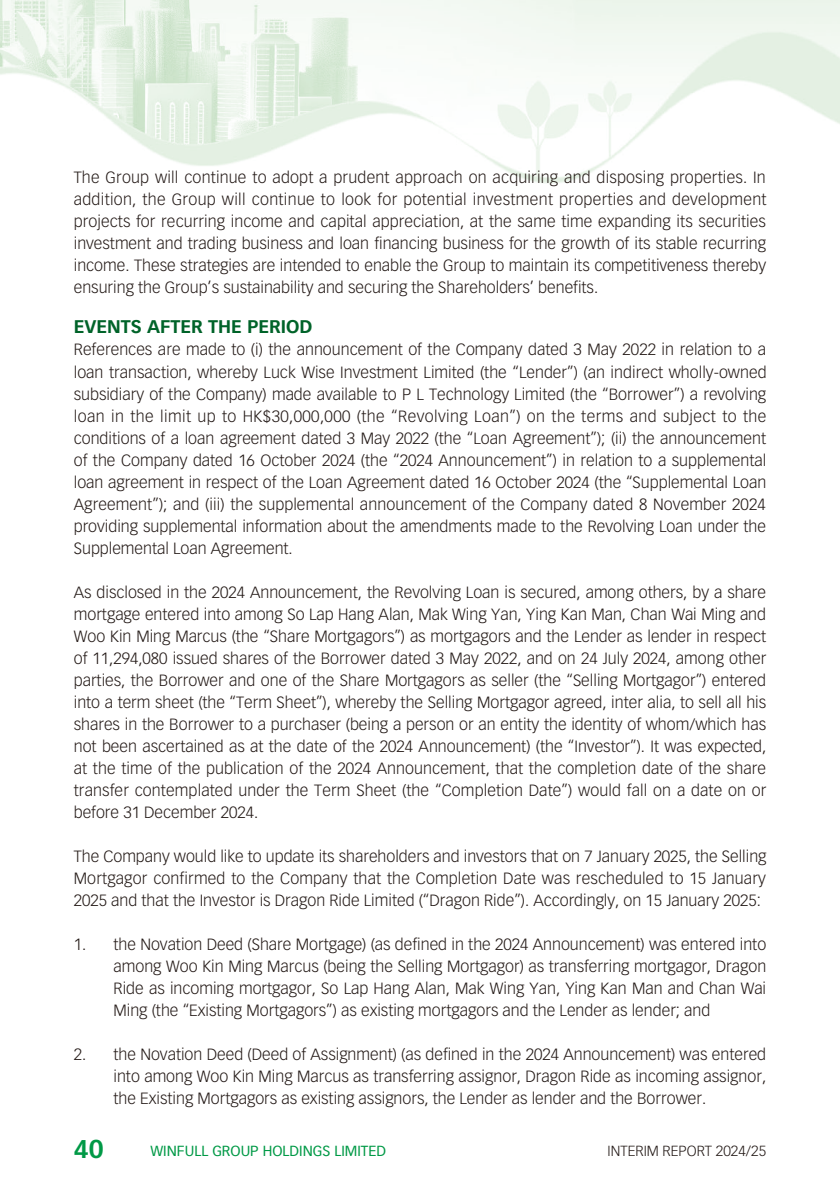
<style>
.page{position:relative;width:840px;height:1191px;background:#fff}
.page>*{position:absolute;margin:0;border:0;box-sizing:border-box;transform-origin:0 0}
.t1{font:700 25.2px "Vectora LT Std";color:#009946}
.t2{font:700 18px "Vectora LT Std";color:#006329}
.t3{font:300 16px/22px "Vectora LT Std";color:#231916;text-align:justify}
.t4{font:14.4px "Vectora LT Std";color:#009946}
.t5{font:300 14.4px "Vectora LT Std";color:#231916}
</style>
<div class="page">
<img style="left:0;top:0;width:840px;height:183px">
<p class="t3" style="left:74px;top:167px;width:694px">The Group will continue to adopt a prudent approach on acquiring and disposing properties. In addition, the Group will continue to look for potential investment properties and development projects for recurring income and capital appreciation, at the same time expanding its securities investment and trading business and loan financing business for the growth of its stable recurring income. These strategies are intended to enable the Group to maintain its competitiveness thereby ensuring the Group’s sustainability and securing the Shareholders’ benefits.</p>
<p class="t2" style="left:74px;top:316px;width:240px">EVENTS AFTER THE PERIOD</p>
<p class="t3" style="left:74px;top:339px;width:694px">References are made to (i) the announcement of the Company dated 3 May 2022 in relation to a loan transaction, whereby Luck Wise Investment Limited (the “Lender”) (an indirect wholly-owned subsidiary of the Company) made available to P L Technology Limited (the “Borrower”) a revolving loan in the limit up to HK$30,000,000 (the “Revolving Loan”) on the terms and subject to the conditions of a loan agreement dated 3 May 2022 (the “Loan Agreement”); (ii) the announcement of the Company dated 16 October 2024 (the “2024 Announcement”) in relation to a supplemental loan agreement in respect of the Loan Agreement dated 16 October 2024 (the “Supplemental Loan Agreement”); and (iii) the supplemental announcement of the Company dated 8 November 2024 providing supplemental information about the amendments made to the Revolving Loan under the Supplemental Loan Agreement.</p>
<p class="t3" style="left:74px;top:581px;width:694px">As disclosed in the 2024 Announcement, the Revolving Loan is secured, among others, by a share mortgage entered into among So Lap Hang Alan, Mak Wing Yan, Ying Kan Man, Chan Wai Ming and Woo Kin Ming Marcus (the “Share Mortgagors”) as mortgagors and the Lender as lender in respect of 11,294,080 issued shares of the Borrower dated 3 May 2022, and on 24 July 2024, among other parties, the Borrower and one of the Share Mortgagors as seller (the “Selling Mortgagor”) entered into a term sheet (the “Term Sheet”), whereby the Selling Mortgagor agreed, inter alia, to sell all his shares in the Borrower to a purchaser (being a person or an entity the identity of whom/which has not been ascertained as at the date of the 2024 Announcement) (the “Investor”). It was expected, at the time of the publication of the 2024 Announcement, that the completion date of the share transfer contemplated under the Term Sheet (the “Completion Date”) would fall on a date on or before 31 December 2024.</p>
<p class="t3" style="left:74px;top:845px;width:694px">The Company would like to update its shareholders and investors that on 7 January 2025, the Selling Mortgagor confirmed to the Company that the Completion Date was rescheduled to 15 January 2025 and that the Investor is Dragon Ride Limited (“Dragon Ride”). Accordingly, on 15 January 2025:</p>
<p class="t3" style="left:113px;top:933px;width:654px;text-indent:-40px">1. the Novation Deed (Share Mortgage) (as defined in the 2024 Announcement) was entered into among Woo Kin Ming Marcus (being the Selling Mortgagor) as transferring mortgagor, Dragon Ride as incoming mortgagor, So Lap Hang Alan, Mak Wing Yan, Ying Kan Man and Chan Wai Ming (the “Existing Mortgagors”) as existing mortgagors and the Lender as lender; and</p>
<p class="t3" style="left:113px;top:1043px;width:653px;text-indent:-40px">2. the Novation Deed (Deed of Assignment) (as defined in the 2024 Announcement) was entered into among Woo Kin Ming Marcus as transferring assignor, Dragon Ride as incoming assignor, the Existing Mortgagors as existing assignors, the Lender as lender and the Borrower.</p>
<h1 class="t1" style="left:74px;top:1133px;width:31px">40</h1>
<p class="t4" style="left:150px;top:1142px;width:237px">WINFULL GROUP HOLDINGS LIMITED</p>
<p class="t5" style="left:607px;top:1142px;width:160px">INTERIM REPORT 2024/25</p>
</div>
